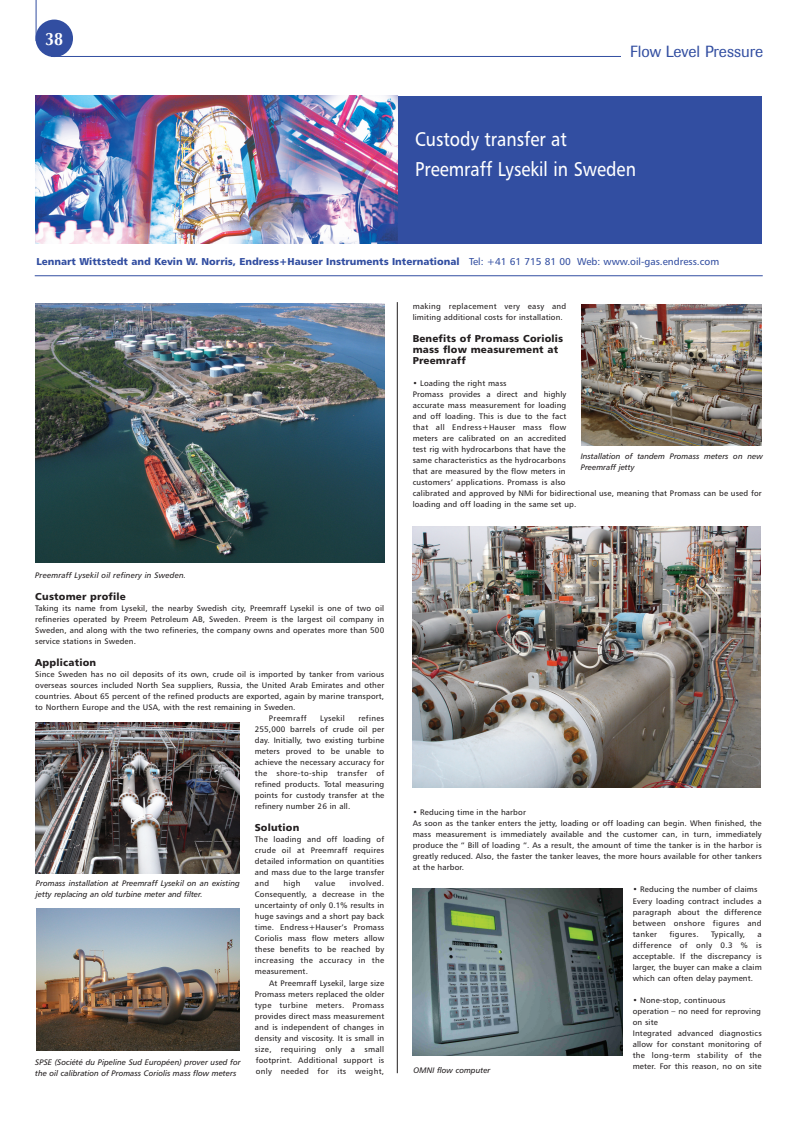
<style>
.page{position:relative;width:795px;height:1133px;background:#fff}
.page>*{position:absolute;margin:0;border:0;box-sizing:border-box;transform-origin:0 0}
.t1{font:20px/30px "Humanist 777 BT Roman B";color:#fff;scale:.88 1}
.t2{font:700 18px "Optima";color:#fff;scale:.9 1}
.t3{font:16px "Imago";color:#324ea1}
.t4{font:10px "Humanist 777 BT Black B";color:#324ea1}
.t5{font:10px/11px "Humanist 777 BT Black B";letter-spacing:.02em;color:#231f20}
.t6{font:8px/11px "Humanist 777 BT Roman B";letter-spacing:.015em;color:#231f20;text-align:justify}
.t7{font:8px/11px "Humanist 777 BT Italic B";color:#231f20}
.t8{font:8px "Humanist 777 BT Roman B";letter-spacing:.04em;color:#231f20}
.s1{font-family:"Humanist 777 BT Roman B"}
</style>
<div class="page">
<div style="left:35px;top:20px;width:38px;height:37px;background:#324ea1;border-radius:50%"></div>
<hr style="left:51px;top:56px;width:574px;height:1px;background:#324ea1">
<hr style="left:36px;top:0;width:1px;height:41px;background:#324ea1">
<div style="left:620px;top:46px;width:142px;height:27px;background:#fff"></div>
<div style="left:36px;top:96px;width:725px;height:147px;background:#324ea1"></div>
<img style="left:35px;top:96px;width:362px;height:147px">
<hr style="left:35px;top:275px;width:727px;height:1px;background:#324ea1">
<img style="left:412px;top:526px;width:348px;height:261px">
<img style="left:581px;top:304px;width:180px;height:141px">
<img style="left:35px;top:303px;width:349px;height:259px">
<img style="left:36px;top:908px;width:204px;height:142px">
<img style="left:35px;top:722px;width:204px;height:151px">
<img style="left:412px;top:888px;width:210px;height:167px">
<hr style="left:396px;top:302px;width:1px;height:771px;background:#231f20">
<h2 class="t2" style="left:45px;top:31px;width:22px">38</h2>
<h3 class="t3" style="left:629px;top:46px;width:134px">Flow Level Pressure</h3>
<h1 class="t1" style="left:415px;top:124px;width:252px">Custody transfer at<br>Preemraff Lysekil in Sweden</h1>
<p class="t4" style="left:36px;top:257px;width:684px">Lennart Wittstedt and Kevin W. Norris, Endress+Hauser Instruments International <span class="s1">Tel: +41 61 715 81 00 Web: www.oil-gas.endress.com</span></p>
<p class="t7" style="left:35px;top:570px;width:152px">Preemraff Lysekil oil refinery in Sweden.</p>
<p class="t5" style="left:35px;top:592px;width:92px">Customer profile</p>
<p class="t6" style="left:35px;top:603px;width:350px">Taking its name from Lysekil, the nearby Swedish city, Preemraff Lysekil is one of two oil refineries operated by Preem Petroleum AB, Sweden. Preem is the largest oil company in Sweden, and along with the two refineries, the company owns and operates more than 500 service stations in Sweden.</p>
<p class="t5" style="left:35px;top:658px;width:62px">Application</p>
<p class="t6" style="left:35px;top:669px;width:350px">Since Sweden has no oil deposits of its own, crude oil is imported by tanker from various</p>
<p class="t6" style="left:35px;top:680px;width:350px">overseas sources included North Sea suppliers, Russia, the United Arab Emirates and other</p>
<p class="t6" style="left:35px;top:691px;width:350px">countries. About 65 percent of the refined products are exported, again by marine transport,</p>
<p class="t6" style="left:35px;top:702px;width:262px">to Northern Europe and the USA, with the rest remaining in Sweden.</p>
<p class="t8" style="left:269px;top:715px;width:39px">Preemraff</p>
<p class="t8" style="left:320px;top:715px;width:26px">Lysekil</p>
<p class="t6" style="left:254px;top:713px;width:131px;text-indent:103px">refines 255,000 barrels of crude oil per day. Initially, two existing turbine meters proved to be unable to achieve the necessary accuracy for the shore-to-ship transfer of refined products. Total measuring points for custody transfer at the refinery number 26 in all.</p>
<p class="t5" style="left:254px;top:823px;width:46px">Solution</p>
<p class="t6" style="left:254px;top:834px;width:131px">The loading and off loading of crude oil at Preemraff requires detailed information on quantities and mass due to the large transfer and</p>
<p class="t7" style="left:36px;top:877px;width:205px">Promass installation at Preemraff Lysekil on an existing jetty replacing an old turbine meter and filter.</p>
<p class="t6" style="left:255px;top:878px;width:131px;text-indent:94px">involved.<br>Consequently, a decrease in the uncertainty of only 0.1% results in huge savings and a short pay back time. Endress+Hauser’s Promass Coriolis mass flow meters allow these benefits to be reached by increasing the accuracy in the measurement.</p>
<p class="t6" style="left:255px;top:977px;width:131px;text-indent:14px">At Preemraff Lysekil, large size Promass meters replaced the older type turbine meters. Promass provides direct mass measurement and is independent of changes in density and viscosity. It is small in size, requiring only a small footprint. Additional support is only needed for its weight,</p>
<p class="t6" style="left:283px;top:878px;width:19px">high</p>
<p class="t6" style="left:315px;top:878px;width:22px">value</p>
<p class="t7" style="left:35px;top:1057px;width:207px">SPSE (Société du Pipeline Sud Européen) prover used for the oil calibration of Promass Coriolis mass flow meters</p>
<p class="t6" style="left:412px;top:301px;width:155px">making replacement very easy and limiting additional costs for installation.</p>
<p class="t5" style="left:412px;top:334px;width:152px">Benefits of Promass Coriolis mass flow measurement at<br>Preemraff</p>
<p class="t6" style="left:412px;top:378px;width:350px;text-align:left">• Loading the right mass<br>Promass provides a direct and highly<br>accurate mass measurement for loading<br>and off loading. This is due to the fact<br>that all Endress+Hauser mass flow<br>meters are calibrated on an accredited<br>test rig with hydrocarbons that have the<br>same characteristics as the hydrocarbons<br>that are measured by the flow meters in<br>customers’ applications. Promass is also<br>calibrated and approved by NMi for bidirectional use, meaning that Promass can be used for loading and off loading in the same set up.</p>
<p class="t7" style="left:580px;top:451px;width:183px">Installation of tandem Promass meters on new<br>Preemraff jetty</p>
<p class="t6" style="left:412px;top:807px;width:350px;text-align:left">• Reducing time in the harbor<br>As soon as the tanker enters the jetty, loading or off loading can begin. When finished, the mass measurement is immediately available and the customer can, in turn, immediately produce the “ Bill of loading “. As a result, the amount of time the tanker is in the harbor is greatly reduced. Also, the faster the tanker leaves, the more hours available for other tankers at the harbor.</p>
<p class="t6" style="left:632px;top:884px;width:130px;text-align:left">• Reducing the number of claims<br>Every loading contract includes a paragraph about the difference between onshore figures and tanker</p>
<p class="t8" style="left:669px;top:930px;width:31px">figures.</p>
<p class="t8" style="left:710px;top:930px;width:36px">Typically,</p>
<p class="t6" style="left:632px;top:928px;width:130px;text-indent:125px">a difference of only 0.3 % is acceptable. If the discrepancy is larger, the buyer can make a claim which can often delay payment.</p>
<p class="t6" style="left:632px;top:994px;width:130px;text-align:left">• None-stop, continuous operation – no need for reproving on site<br>Integrated advanced diagnostics allow for constant monitoring of the long-term stability of the meter. For this reason, no on site</p>
<p class="t7" style="left:413px;top:1065px;width:78px">OMNI flow computer</p>
</div>
